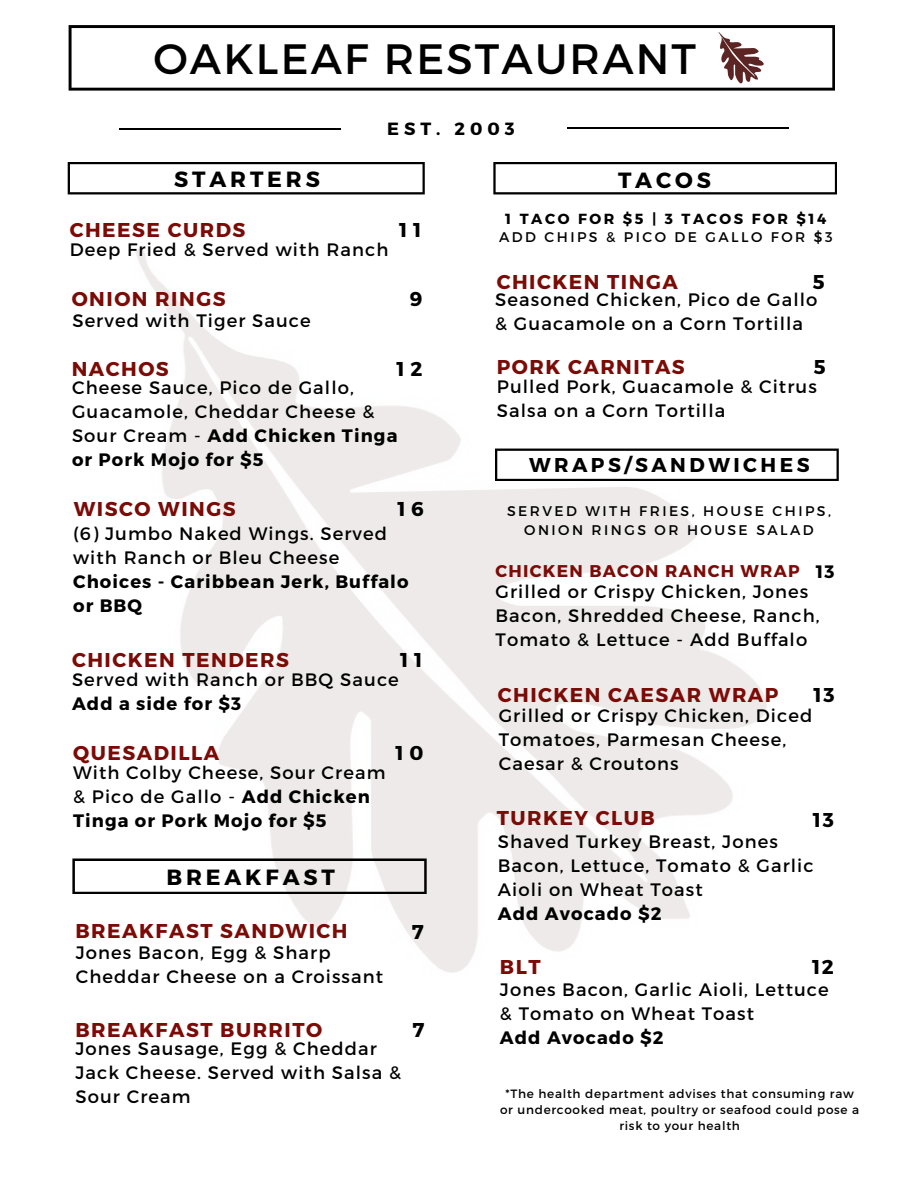
<style>
.page{position:relative;width:900px;height:1188px;background:#fff}
.page>*{position:absolute;margin:0;border:0;box-sizing:border-box;transform-origin:0 0}
.t1{font:42.4px "Montserrat";letter-spacing:.05em;color:#000}
.t2{font:700 22px "Montserrat";letter-spacing:.175em;color:#000}
.t3{font:700 20px "Montserrat";letter-spacing:.075em;color:#7b0b06}
.t4{font:700 20px "Montserrat";letter-spacing:.175em;color:#000}
.t5{font:18px/24px "Montserrat";letter-spacing:.06em;color:#000}
.t6{font:700 18px/24px "Montserrat";letter-spacing:.06em;color:#000}
.t7{font:700 17.6px "Montserrat";letter-spacing:.28em;color:#000}
.t8{font:700 17px "Montserrat";letter-spacing:.075em;color:#7b0b06}
.t9{font:700 14.6px "Montserrat";letter-spacing:.175em;color:#000}
.t10{font:14px/18.6px "Montserrat";letter-spacing:.175em;color:#000;text-align:center}
.t11{font:12px/16px "Montserrat";letter-spacing:.06em;color:#000;text-align:center}
.s1{font-weight:700}
</style>
<div class="page">
<svg style="left:68px;top:162px;width:357px;height:32px"></svg>
<svg style="left:493px;top:162px;width:344px;height:32px"></svg>
<svg style="left:72px;top:858px;width:355px;height:36px"></svg>
<hr style="left:567px;top:127px;width:222px;height:2px;background:#000">
<svg style="left:69px;top:25px;width:766px;height:66px"></svg>
<img style="left:715px;top:32px;width:51px;height:51px">
<hr style="left:119px;top:128px;width:222px;height:2px;background:#000">
<svg style="left:495px;top:449px;width:344px;height:32px"></svg>
<p class="t1" style="left:153px;top:31px;width:544px">OAKLEAF RESTAURANT</p>
<p class="t7" style="left:387px;top:117px;width:129px">EST. 2003</p>
<p class="t2" style="left:174px;top:165px;width:147px">STARTERS</p>
<p class="t2" style="left:618px;top:166px;width:94px">TACOS</p>
<p class="t3" style="left:70px;top:217px;width:177px">CHEESE CURDS</p>
<p class="t4" style="left:399px;top:217px;width:24px">1 1</p>
<p class="t5" style="left:70px;top:237px;width:320px">Deep Fried &amp; Served with Ranch</p>
<p class="t3" style="left:72px;top:286px;width:155px">ONION RINGS</p>
<p class="t4" style="left:410px;top:286px;width:14px">9</p>
<p class="t5" style="left:72px;top:307px;width:240px">Served with Tiger Sauce</p>
<p class="t4" style="left:397px;top:356px;width:27px">1 2</p>
<p class="t3" style="left:72px;top:356px;width:99px">NACHOS</p>
<p class="t5" style="left:72px;top:375px;width:327px">Cheese Sauce, Pico de Gallo,<br>Guacamole, Cheddar Cheese &amp;<br>Sour Cream - <span class="s1">Add Chicken Tinga or Pork Mojo for $5</span></p>
<p class="t3" style="left:74px;top:496px;width:163px">WISCO WINGS</p>
<p class="t5" style="left:73px;top:521px;width:315px">(6) Jumbo Naked Wings. Served with Ranch or Bleu Cheese</p>
<p class="t6" style="left:73px;top:569px;width:337px">Choices - Caribbean Jerk, Buffalo or BBQ</p>
<p class="t4" style="left:397px;top:496px;width:28px">1 6</p>
<p class="t3" style="left:72px;top:647px;width:219px">CHICKEN TENDERS</p>
<p class="t5" style="left:72px;top:666px;width:328px">Served with Ranch or BBQ Sauce<br><span class="s1">Add a side for $3</span></p>
<p class="t4" style="left:400px;top:647px;width:24px">1 1</p>
<p class="t3" style="left:73px;top:740px;width:148px">QUESADILLA</p>
<p class="t4" style="left:396px;top:740px;width:29px">1 0</p>
<p class="t5" style="left:73px;top:760px;width:314px">With Colby Cheese, Sour Cream &amp; Pico de Gallo - <span class="s1">Add Chicken<br>Tinga or Pork Mojo for $5</span></p>
<p class="t2" style="left:166px;top:863px;width:170px">BREAKFAST</p>
<p class="t3" style="left:75px;top:918px;width:274px">BREAKFAST SANDWICH</p>
<p class="t4" style="left:412px;top:918px;width:13px">7</p>
<p class="t5" style="left:76px;top:940px;width:309px">Jones Bacon, Egg &amp; Sharp<br>Cheddar Cheese on a Croissant</p>
<p class="t3" style="left:75px;top:1016px;width:248px">BREAKFAST BURRITO</p>
<p class="t4" style="left:412px;top:1016px;width:13px">7</p>
<p class="t5" style="left:75px;top:1036px;width:327px">Jones Sausage, Egg &amp; Cheddar<br>Jack Cheese. Served with Salsa &amp;<br>Sour Cream</p>
<p class="t9" style="left:505px;top:209px;width:323px">1 TACO FOR $5 | 3 TACOS FOR $14</p>
<p class="t10" style="left:499px;top:227px;width:335px">ADD CHIPS &amp; PICO DE GALLO FOR $3</p>
<p class="t3" style="left:497px;top:269px;width:183px">CHICKEN TINGA</p>
<p class="t4" style="left:813px;top:269px;width:13px">5</p>
<p class="t5" style="left:495px;top:287px;width:324px">Seasoned Chicken, Pico de Gallo &amp; Guacamole on a Corn Tortilla</p>
<p class="t3" style="left:497px;top:354px;width:189px">PORK CARNITAS</p>
<p class="t5" style="left:497px;top:374px;width:321px">Pulled Pork, Guacamole &amp; Citrus<br>Salsa on a Corn Tortilla</p>
<p class="t4" style="left:814px;top:354px;width:13px">5</p>
<p class="t4" style="left:529px;top:452px;width:282px">WRAPS/SANDWICHES</p>
<p class="t10" style="left:507px;top:501px;width:326px">SERVED WITH FRIES, HOUSE CHIPS,<br>ONION RINGS OR HOUSE SALAD</p>
<p class="t8" style="left:496px;top:560px;width:306px">CHICKEN BACON RANCH WRAP</p>
<p class="t6" style="left:816px;top:559px;width:20px">13</p>
<p class="t5" style="left:496px;top:579px;width:326px">Grilled or Crispy Chicken, Jones<br>Bacon, Shredded Cheese, Ranch,<br>Tomato &amp; Lettuce - Add Buffalo</p>
<p class="t3" style="left:498px;top:682px;width:282px">CHICKEN CAESAR WRAP</p>
<p class="t4" style="left:814px;top:682px;width:22px">13</p>
<p class="t5" style="left:499px;top:703px;width:315px">Grilled or Crispy Chicken, Diced<br>Tomatoes, Parmesan Cheese,<br>Caesar &amp; Croutons</p>
<p class="t3" style="left:497px;top:805px;width:159px">TURKEY CLUB</p>
<p class="t4" style="left:813px;top:807px;width:22px">13</p>
<p class="t5" style="left:498px;top:828px;width:317px">Shaved Turkey Breast, Jones<br>Bacon, Lettuce, Tomato &amp; Garlic<br>Aioli on Wheat Toast</p>
<p class="t6" style="left:498px;top:900px;width:165px">Add Avocado $2</p>
<p class="t3" style="left:500px;top:954px;width:42px">BLT</p>
<p class="t4" style="left:812px;top:954px;width:23px">12</p>
<p class="t5" style="left:500px;top:977px;width:330px">Jones Bacon, Garlic Aioli, Lettuce &amp; Tomato on Wheat Toast</p>
<p class="t6" style="left:500px;top:1025px;width:165px">Add Avocado $2</p>
<p class="t11" style="left:500px;top:1086px;width:361px">*The health department advises that consuming raw or undercooked meat, poultry or seafood could pose a risk to your health</p>
</div>
